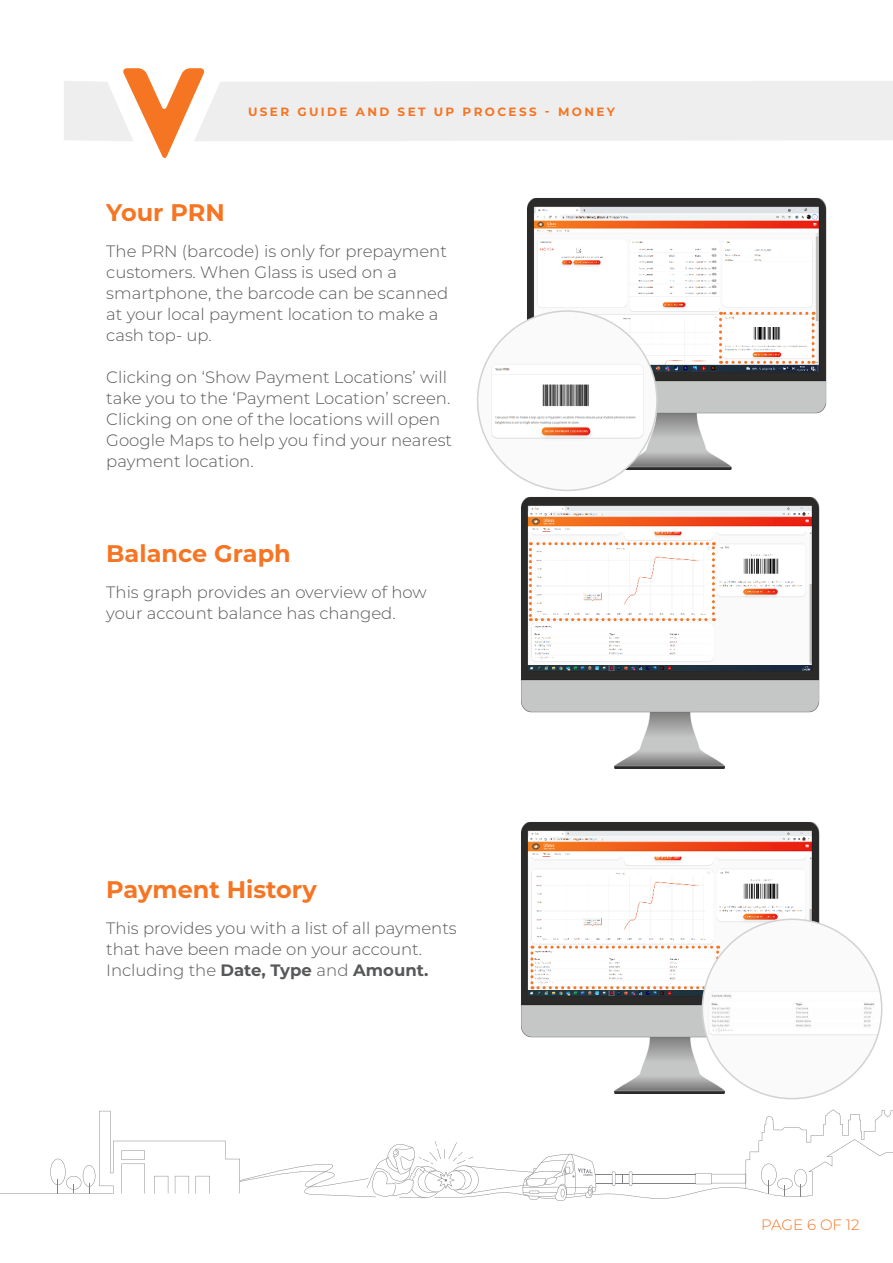
<style>
.page{position:relative;width:893px;height:1263px;background:#fff}
.page>*{position:absolute;margin:0;border:0;box-sizing:border-box;transform-origin:0 0}
.vital_page_intro{font:700 24px "Montserrat";color:#f57523}
.vital_page_intro-2{font:300 16.5px/21px "Montserrat";color:#57585a}
.vital_page_intro-3{font:300 15px "Montserrat";color:#f57523}
.t1{font:700 12px "Montserrat";letter-spacing:.2em;color:#f57523}
.s1{font-weight:700}
</style>
<div class="page">
<svg style="left:0;top:1109px;width:893px;height:92px"></svg>
<svg style="left:64px;top:68px;width:829px;height:90px"></svg>
<img style="left:522px;top:198px;width:305px;height:277px">
<svg style="left:719px;top:312px;width:96px;height:52px"></svg>
<div style="left:478px;top:311px;width:179px;height:179px;background:#fafafa;border-radius:50%"></div>
<img style="left:491px;top:368px;width:153px;height:71px">
<img style="left:521px;top:489px;width:299px;height:280px">
<svg style="left:529px;top:542px;width:186px;height:79px"></svg>
<img style="left:521px;top:822px;width:301px;height:277px">
<svg style="left:530px;top:946px;width:189px;height:43px"></svg>
<div style="left:702px;top:919px;width:180px;height:180px;background:#fafafa;border-radius:50%"></div>
<img style="left:710px;top:991px;width:172px;height:44px">
<hr style="left:772px;top:844px;width:31px;height:4px;background:#ea2210">
<div style="left:774px;top:518px;width:29px;height:5px;background:#ea2210"></div>
<hr style="left:780px;top:223px;width:30px;height:4px;background:#ea2210">
<p class="t1" style="left:248px;top:103px;width:368px">USER GUIDE AND SET UP PROCESS - MONEY</p>
<p class="vital_page_intro" style="left:106px;top:195px;width:120px">Your PRN</p>
<p class="vital_page_intro-2" style="left:106px;top:240px;width:343px">The PRN (barcode) is only for prepayment customers. When Glass is used on a smartphone, the barcode can be scanned at your local payment location to make a cash top- up.</p>
<p class="vital_page_intro-2" style="left:106px;top:366px;width:347px">Clicking on ‘Show Payment Locations’ will take you to the ‘Payment Location’ screen.<br>Clicking on one of the locations will open Google Maps to help you find your nearest payment location.</p>
<p class="vital_page_intro" style="left:106px;top:536px;width:186px">Balance Graph</p>
<p class="vital_page_intro-2" style="left:106px;top:581px;width:322px">This graph provides an overview of how your account balance has changed.</p>
<p class="vital_page_intro" style="left:106px;top:872px;width:212px">Payment History</p>
<p class="vital_page_intro-2" style="left:106px;top:917px;width:352px">This provides you with a list of all payments that have been made on your account.<br>Including the <span class="s1">Date, Type</span> and <span class="s1">Amount.</span></p>
<p class="vital_page_intro-3" style="left:761px;top:1215px;width:100px">PAGE 6 OF 12</p>
</div>
